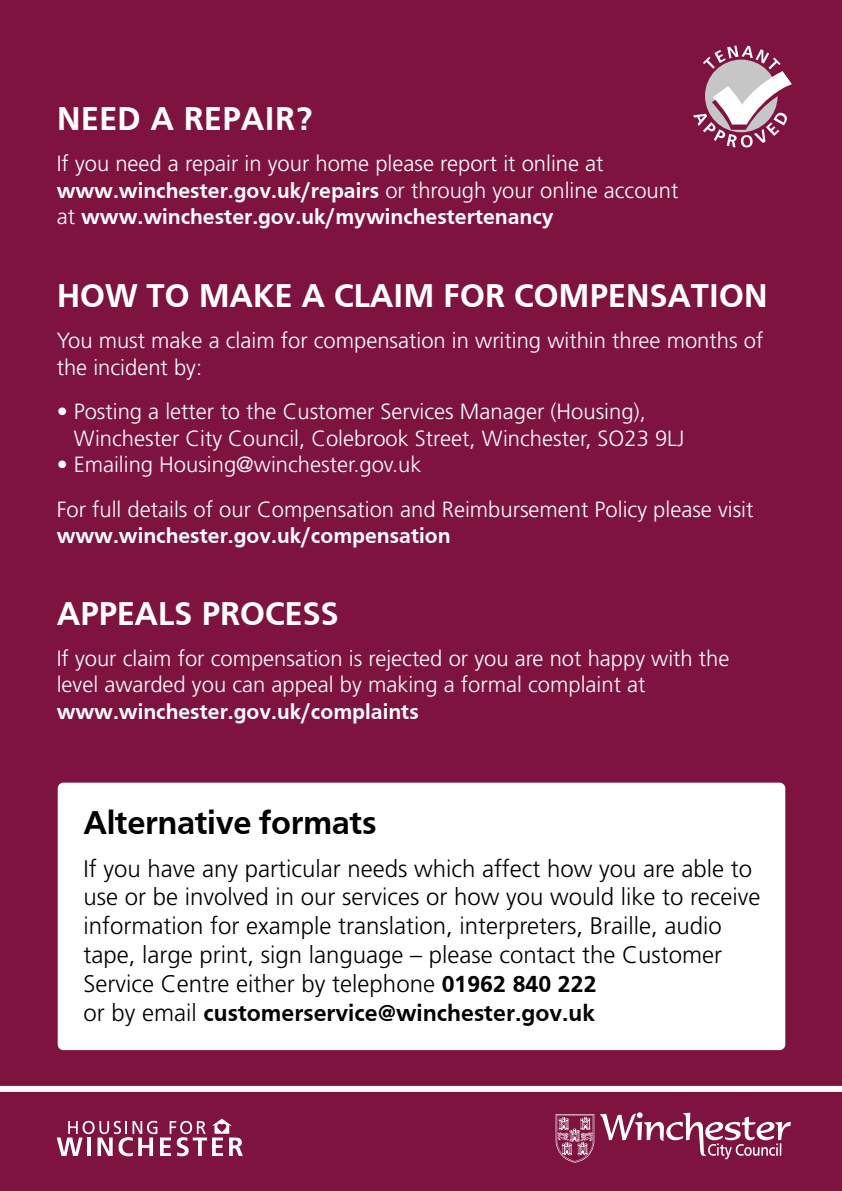
<style>
.page{position:relative;width:842px;height:1191px;background:#7f1340}
.page>*{position:absolute;margin:0;border:0;box-sizing:border-box;transform-origin:0 0}
.t1{font:700 34px "Frutiger";letter-spacing:-.01em;color:#fff}
.t2{font:700 34px "Frutiger";letter-spacing:-.01em;color:#000}
.t3{font:300 24px/28.8px "Frutiger";color:#000}
.t4{font:300 22px/26.4px "Frutiger";color:#fff}
.t5{font:700 22px "Frutiger";color:#fff}
.s1{font-weight:700}
</style>
<div class="page">
<div style="left:0;top:1086px;width:842px;height:6px;background:#fff"></div>
<svg style="left:693px;top:45px;width:99px;height:103px"></svg>
<svg style="left:57px;top:1118px;width:186px;height:38px"></svg>
<div style="left:58px;top:782px;width:727px;height:268px;background:#fff;border-radius:6px"></div>
<svg style="left:556px;top:1114px;width:38px;height:48px"></svg>
<svg style="left:600px;top:1112px;width:191px;height:47px"></svg>
<h1 class="t1" style="left:57px;top:99px;width:257px">NEED A REPAIR?</h1>
<p class="t4" style="left:57px;top:150px;width:623px">If you need a repair in your home please report it online at <span class="s1">www.winchester.gov.uk/repairs</span> or through your online account at <span class="s1">www.winchester.gov.uk/mywinchestertenancy</span></p>
<h1 class="t1" style="left:57px;top:276px;width:713px">HOW TO MAKE A CLAIM FOR COMPENSATION</h1>
<p class="t4" style="left:57px;top:327px;width:708px">You must make a claim for compensation in writing within three months of the incident by:</p>
<p class="t4" style="left:74px;top:398px;width:612px;text-indent:-17px">• Posting a letter to the Customer Services Manager (Housing),<br>Winchester City Council, Colebrook Street, Winchester, SO23 9LJ</p>
<p class="t4" style="left:57px;top:442px;width:698px;line-height:44.8px">• Emailing Housing@winchester.gov.uk<br>For full details of our Compensation and Reimbursement Policy please visit</p>
<p class="t5" style="left:57px;top:523px;width:395px">www.winchester.gov.uk/compensation</p>
<h1 class="t1" style="left:57px;top:594px;width:284px">APPEALS PROCESS</h1>
<p class="t4" style="left:57px;top:645px;width:674px">If your claim for compensation is rejected or you are not happy with the level awarded you can appeal by making a formal complaint at</p>
<p class="t5" style="left:57px;top:698px;width:364px">www.winchester.gov.uk/complaints</p>
<h1 class="t2" style="left:83px;top:803px;width:295px">Alternative formats</h1>
<p class="t3" style="left:83px;top:854px;width:679px">If you have any particular needs which affect how you are able to use or be involved in our services or how you would like to receive information for example translation, interpreters, Braille, audio tape, large print, sign language – please contact the Customer Service Centre either by telephone <span class="s1">01962 840 222<br></span>or by email <span class="s1">customerservice@winchester.gov.uk</span></p>
</div>
